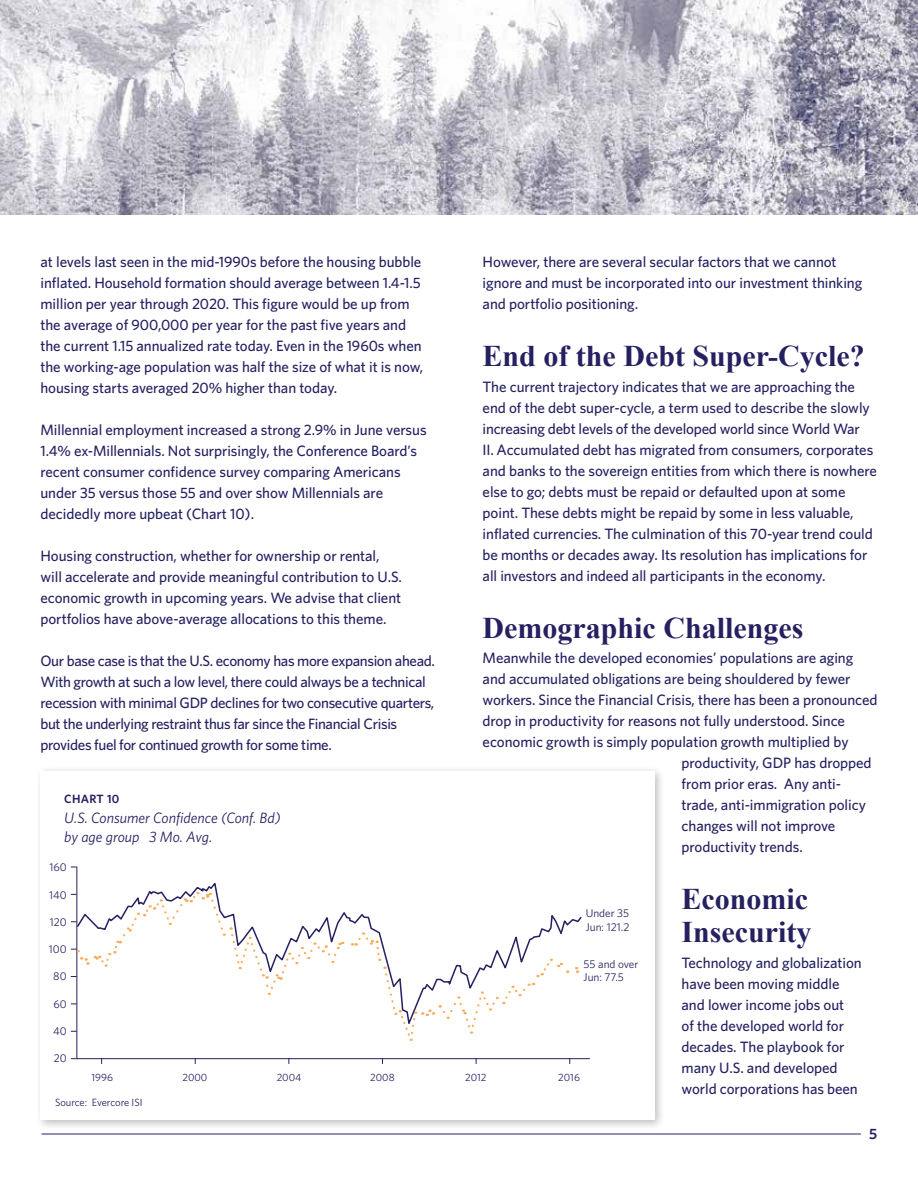
<style>
.page{position:relative;width:918px;height:1188px;background:#fff}
.page>*{position:absolute;margin:0;border:0;box-sizing:border-box;transform-origin:0 0}
.t1{font:700 30px/33px "Times New Roman";color:#252161}
.t2{font:500 15px/21px "Whitney";letter-spacing:-.005em;color:#252161}
.t3{font:500 15px/21px "Whitney";letter-spacing:-.025em;color:#252161}
.t4{font:italic 15px/19.5px "Whitney";color:#262161}
.t5{font:600 15px "Whitney";color:#252161}
.t6{font:600 12px "Whitney";letter-spacing:.025em;color:#262161}
.t7{font:11.25px/13.5px "Whitney";color:#262161}
.t8{font:10.5px "Whitney";color:#262161}
.s1{color:#262161}
</style>
<div class="page">
<hr style="left:42px;top:1134px;width:819px;height:1px;background:#252161">
<img style="left:0;top:0;width:918px;height:214px">
<div style="left:35px;top:766px;width:631px;height:365px;background:#000;opacity:.25"></div>
<div style="left:40px;top:771px;width:615px;height:349px;background:#fff"></div>
<svg style="left:76px;top:866px;width:514px;height:193px"></svg>
<svg style="left:76px;top:880px;width:507px;height:149px"></svg>
<svg style="left:71px;top:891px;width:509px;height:150px"></svg>
<p class="t2" style="left:483px;top:251px;width:381px">However, there are several secular factors that we cannot ignore and must be incorporated into our investment thinking and portfolio positioning.</p>
<h1 class="t1" style="left:483px;top:339px;width:384px">End of the Debt Super-Cycle?</h1>
<p class="t2" style="left:483px;top:376px;width:396px">The current trajectory indicates that we are approaching the end of the debt super-cycle, a term used to describe the slowly increasing debt levels of the developed world since World War<br>II. Accumulated debt has migrated from consumers, corporates and banks to the sovereign entities from which there is nowhere else to go; debts must be repaid or defaulted upon at some point. These debts might be repaid by some in less valuable, inflated currencies. The culmination of this 70-year trend could be months or decades away. Its resolution has implications for all investors and indeed all participants in the economy.</p>
<h1 class="t1" style="left:483px;top:610px;width:322px">Demographic Challenges</h1>
<p class="t2" style="left:483px;top:647px;width:372px">Meanwhile the developed economies’ populations are aging</p>
<p class="t2" style="left:483px;top:668px;width:370px">and accumulated obligations are being shouldered by fewer</p>
<p class="t2" style="left:483px;top:689px;width:396px">workers. Since the Financial Crisis, there has been a pronounced</p>
<p class="t2" style="left:483px;top:710px;width:364px">drop in productivity for reasons not fully understood. Since</p>
<p class="t2" style="left:483px;top:731px;width:367px">economic growth is simply population growth multiplied by</p>
<p class="t2" style="left:682px;top:752px;width:192px">productivity, GDP has dropped</p>
<p class="t2" style="left:682px;top:773px;width:161px">from prior eras. Any anti-</p>
<p class="t2" style="left:682px;top:794px;width:186px">trade, anti-immigration policy</p>
<p class="t2" style="left:682px;top:815px;width:155px">changes will not improve</p>
<p class="t2" style="left:682px;top:836px;width:123px">productivity trends.</p>
<h1 class="t1" style="left:682px;top:882px;width:131px">Economic<br>Insecurity</h1>
<p class="t2" style="left:682px;top:952px;width:182px">Technology and globalization have been moving middle and lower income jobs out<br>of the developed world for decades. The playbook for many U.S. and developed world corporations has been</p>
<p class="t2" style="left:40px;top:251px;width:384px">at levels last seen in the mid-1990s before the housing bubble inflated. Household formation should average between 1.4-1.5 million per year through 2020. This figure would be up from the average of 900,000 per year for the past five years and the current 1.15 annualized rate today. Even in the 1960s when the working-age population was half the size of what it is now, housing starts averaged 20% higher than today.</p>
<p class="t2" style="left:40px;top:419px;width:388px">Millennial employment increased a strong 2.9% in June versus 1.4% ex-Millennials. Not surprisingly, the Conference Board’s recent consumer confidence survey comparing Americans under 35 versus those 55 and over show Millennials are decidedly more upbeat <span class="s1">(Chart 10).</span></p>
<p class="t2" style="left:40px;top:545px;width:363px">Housing construction, whether for ownership or rental, will accelerate and provide meaningful contribution to U.S. economic growth in upcoming years. We advise that client portfolios have above-average allocations to this theme.</p>
<p class="t3" style="left:40px;top:650px;width:396px">Our base case is that the U.S. economy has more expansion ahead.<br>With growth at such a low level, there could always be a technical recession with minimal GDP declines for two consecutive quarters, but the underlying restraint thus far since the Financial Crisis provides fuel for continued growth for some time.</p>
<p class="t6" style="left:64px;top:792px;width:57px">CHART 10</p>
<p class="t4" style="left:64px;top:807px;width:218px">U.S. Consumer Confidence (Conf. Bd) by age group 3 Mo. Avg.</p>
<p class="t7" style="left:49px;top:860px;width:19px">160</p>
<p class="t7" style="left:49px;top:888px;width:19px">140</p>
<p class="t7" style="left:586px;top:906px;width:45px">Under 35<br>Jun: 121.2</p>
<p class="t7" style="left:584px;top:957px;width:56px">55 and over<br>Jun: 77.5</p>
<p class="t7" style="left:50px;top:915px;width:18px">120</p>
<p class="t7" style="left:49px;top:942px;width:19px">100</p>
<p class="t7" style="left:53px;top:970px;width:15px">80</p>
<p class="t7" style="left:53px;top:997px;width:15px">60</p>
<p class="t7" style="left:53px;top:1024px;width:15px">40</p>
<p class="t7" style="left:54px;top:1051px;width:14px">20</p>
<p class="t8" style="left:92px;top:1071px;width:23px">1996</p>
<p class="t8" style="left:182px;top:1071px;width:27px">2000</p>
<p class="t8" style="left:277px;top:1071px;width:26px">2004</p>
<p class="t8" style="left:370px;top:1071px;width:26px">2008</p>
<p class="t8" style="left:465px;top:1071px;width:23px">2012</p>
<p class="t8" style="left:558px;top:1071px;width:23px">2016</p>
<p class="t8" style="left:55px;top:1096px;width:89px">Source: Evercore ISI</p>
<p class="t5" style="left:869px;top:1124px;width:10px">5</p>
</div>
